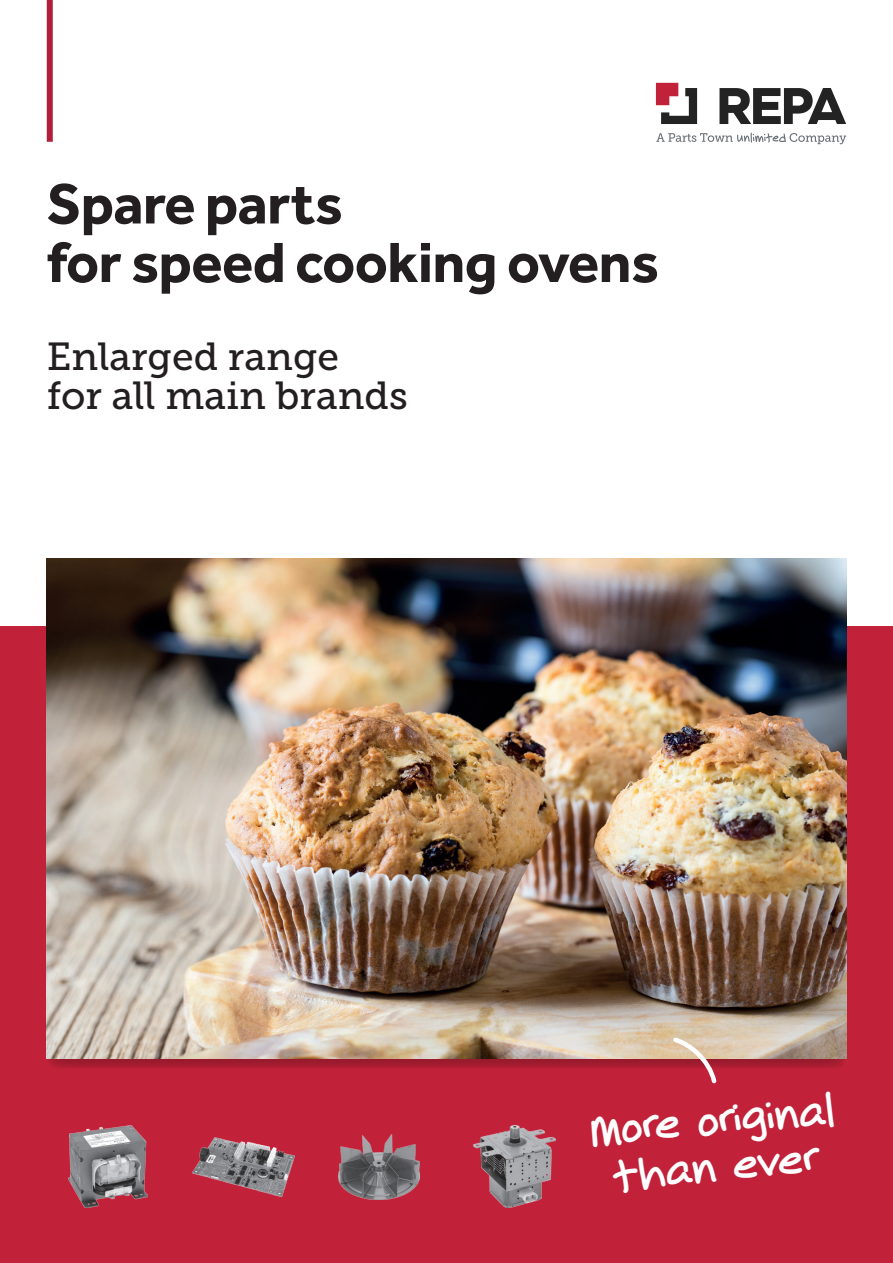
<style>
.page{position:relative;width:893px;height:1263px;background:#fff}
.page>*{position:absolute;margin:0;border:0;box-sizing:border-box;transform-origin:0 0}
.t1{font:700 58.5px/58.5px "Effra";letter-spacing:-.01em;color:#231f20}
.t2{font:39px/39px "Museo Slab 500";color:#231f20}
.t3{font:24px/46.5px "Innovation";color:#fff;text-align:center}
</style>
<div class="page">
<div style="left:0;top:626px;width:893px;height:637px;background:#c12239"></div>
<div style="left:47px;top:0;width:6px;height:142px;background:#b21d3a"></div>
<svg style="left:656px;top:83px;width:41px;height:41px"></svg>
<svg style="left:719px;top:88px;width:127px;height:36px"></svg>
<svg style="left:656px;top:133px;width:190px;height:11px"></svg>
<img style="left:473px;top:1126px;width:82px;height:82px">
<img style="left:192px;top:1137px;width:102px;height:59px">
<img style="left:68px;top:1126px;width:80px;height:82px">
<img style="left:338px;top:1134px;width:81px;height:65px">
<svg style="left:47px;top:1048px;width:799px;height:21px"></svg>
<img style="left:47px;top:559px;width:799px;height:499px">
<svg style="left:670px;top:1034px;width:49px;height:50px"></svg>
<p class="t1" style="left:47px;top:174px;width:614px">Spare parts<br>for speed cooking ovens</p>
<p class="t2" style="left:47px;top:337px;width:363px">Enlarged range<br>for all main brands</p>
<p class="t3" style="left:588px;top:1111px;width:247px;rotate:-5deg">More original than ever</p>
</div>
